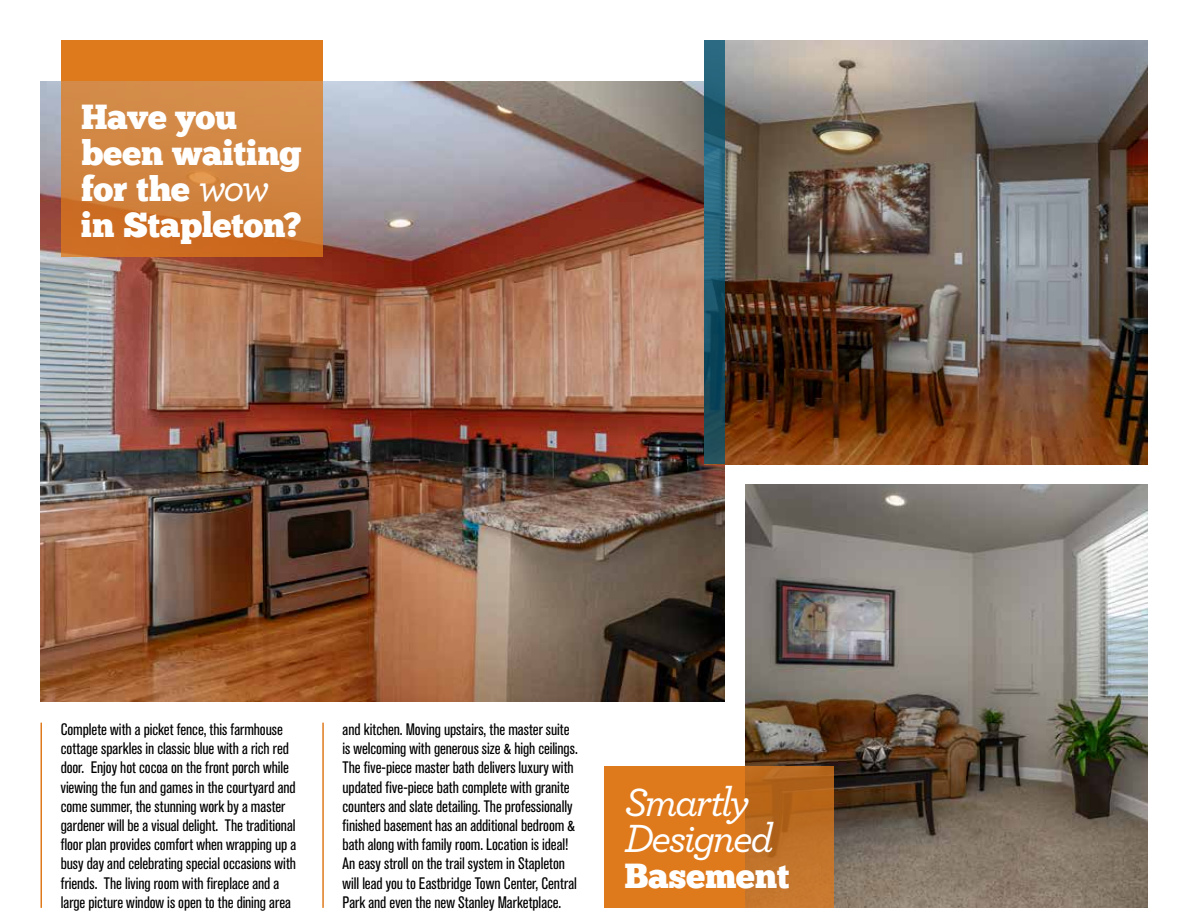
<style>
.page{position:relative;width:1188px;height:918px;background:#fff}
.page>*{position:absolute;margin:0;border:0;box-sizing:border-box;transform-origin:0 0}
.t1{font:italic 500 41.25px/36px "Archer";letter-spacing:-.06em;color:#fff}
.t2{font:34.65px/36px "Chunk Five Ex";letter-spacing:-.01em;color:#fff}
.t3{font:condensed 16.5px/19.2px "Akzidenz Grotesk BE";color:#000}
.s1{font-family:"Archer";font-weight:500;font-style:italic;font-size:41.25px}
</style>
<div class="page">
<img style="left:40px;top:81px;width:685px;height:621px">
<img style="left:745px;top:484px;width:403px;height:424px">
<img style="left:725px;top:40px;width:423px;height:424px">
<svg style="left:61px;top:81px;width:261px;height:176px;background:#d0803c"></svg>
<div style="left:61px;top:40px;width:261px;height:41px;background:#df7a1c"></div>
<hr style="left:40px;top:723px;width:2px;height:185px;background:#df7a1c">
<hr style="left:322px;top:723px;width:2px;height:185px;background:#df7a1c">
<svg style="left:705px;top:40px;width:20px;height:424px;background:#1d586d"></svg>
<svg style="left:604px;top:767px;width:230px;height:141px;background:#d1751f"></svg>
<h2 class="t2" style="left:81px;top:98px;width:222px">Have you been waiting for the <span class="s1">wow </span>in Stapleton?</h2>
<p class="t3" style="left:61px;top:720px;width:237px">Complete with a picket fence, this farmhouse cottage sparkles in classic blue with a rich red door. Enjoy hot cocoa on the front porch while viewing the fun and games in the courtyard and come summer, the stunning work by a master gardener will be a visual delight. The traditional floor plan provides comfort when wrapping up a busy day and celebrating special occasions with friends. The living room with fireplace and a large picture window is open to the dining area</p>
<p class="t3" style="left:343px;top:720px;width:237px">and kitchen. Moving upstairs, the master suite is welcoming with generous size &amp; high ceilings.<br>The five-piece master bath delivers luxury with updated five-piece bath complete with granite counters and slate detailing. The professionally finished basement has an additional bedroom &amp; bath along with family room. Location is ideal!<br>An easy stroll on the trail system in Stapleton will lead you to Eastbridge Town Center, Central Park and even the new Stanley Marketplace.</p>
<h1 class="t1" style="left:624px;top:781px;width:151px">Smartly<br>Designed</h1>
<h2 class="t2" style="left:624px;top:857px;width:166px">Basement</h2>
</div>
